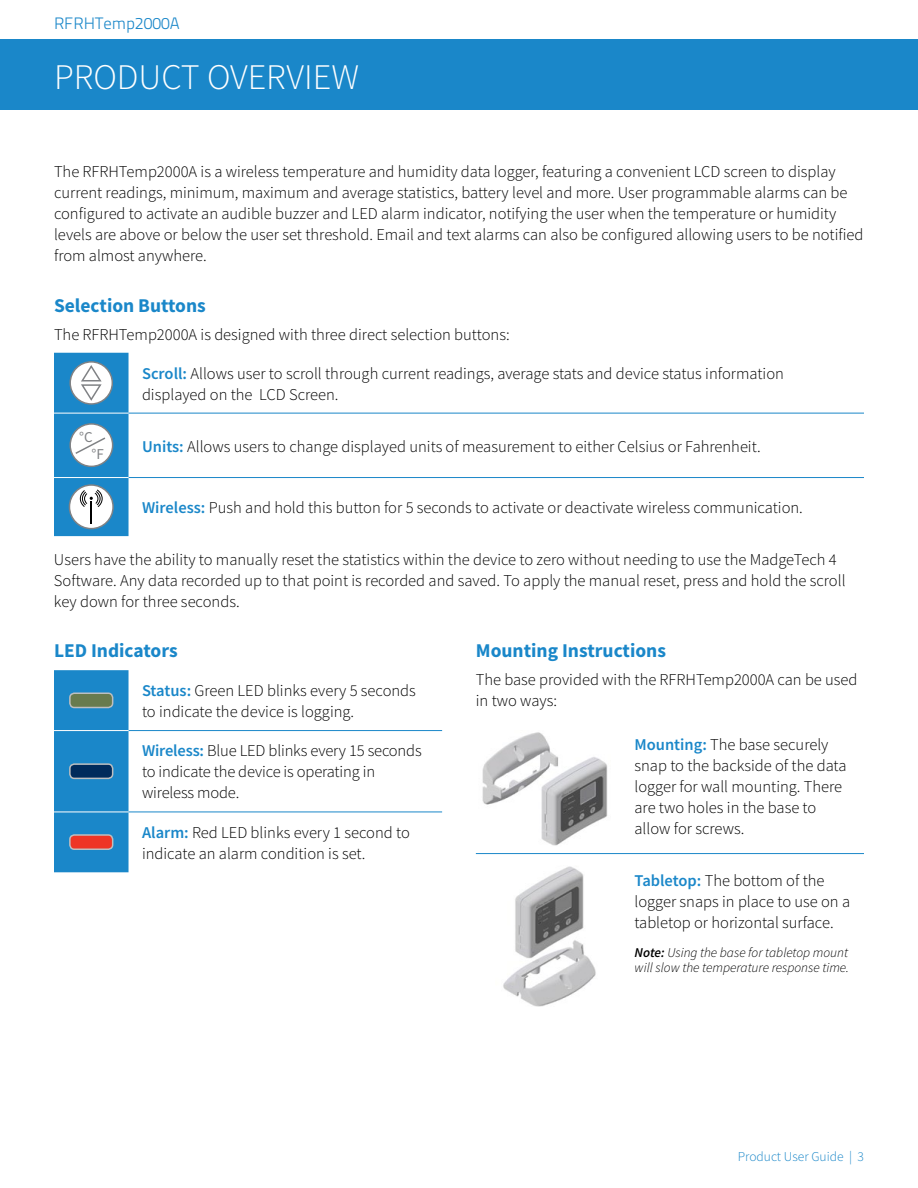
<style>
.page{position:relative;width:918px;height:1188px;background:#fff}
.page>*{position:absolute;margin:0;border:0;box-sizing:border-box;transform-origin:0 0}
.t1{font:300 36px "Source Sans Pro";color:#fff}
.t2{font:700 19.5px "Source Sans Pro";color:#1a87c9}
.t3{font:300 16.5px/21px "Source Sans Pro";color:#000}
.t4{font:300 16.5px "Titillium Text 22 L";color:#1a87c9}
.t5{font:15px "Source Sans Pro";color:#808285}
.t6{font:italic 300 13.5px/15px "Source Sans Pro";color:#000}
.t7{font:300 13.5px "Source Sans Pro";color:#1a87c9}
.s1{font-weight:600;color:#1a87c9}
.s2{font-weight:600}
</style>
<div class="page">
<div style="left:0;top:39px;width:918px;height:71px;background:#1a87c9"></div>
<hr style="left:129px;top:413px;width:735px;height:1px;background:#1a87c9">
<hr style="left:129px;top:477px;width:735px;height:1px;background:#1a87c9">
<svg style="left:54px;top:353px;width:75px;height:183px"></svg>
<div style="left:54px;top:670px;width:75px;height:202px;background:#1a87c9"></div>
<hr style="left:129px;top:730px;width:313px;height:1px;background:#1a87c9">
<hr style="left:129px;top:812px;width:313px;height:1px;background:#1a87c9">
<hr style="left:54px;top:730px;width:75px;height:1px;background:#fff">
<hr style="left:54px;top:812px;width:75px;height:1px;background:#fff">
<div style="left:70px;top:693px;width:43px;height:15px;background:#687b4e;border-radius:4px"></div>
<div style="left:69px;top:693px;width:44px;height:15px;border:2px solid #bcbec0;border-radius:4px"></div>
<div style="left:70px;top:764px;width:43px;height:14px;background:#002b5c;border-radius:4px"></div>
<div style="left:69px;top:763px;width:44px;height:16px;border:2px solid #bcbec0;border-radius:4px"></div>
<div style="left:70px;top:835px;width:43px;height:14px;background:#ee3525;border-radius:4px"></div>
<div style="left:69px;top:834px;width:44px;height:16px;border:2px solid #bcbec0;border-radius:4px"></div>
<hr style="left:476px;top:853px;width:145px;height:1px;background:#1a87c9">
<hr style="left:621px;top:853px;width:243px;height:1px;background:#1a87c9">
<img style="left:482px;top:732px;width:126px;height:114px">
<img style="left:503px;top:866px;width:93px;height:141px">
<p class="t4" style="left:54px;top:12px;width:127px">RFRHTemp2000A</p>
<h1 class="t1" style="left:54px;top:55px;width:307px">PRODUCT OVERVIEW</h1>
<p class="t3" style="left:54px;top:161px;width:811px">The RFRHTemp2000A is a wireless temperature and humidity data logger, featuring a convenient LCD screen to display current readings, minimum, maximum and average statistics, battery level and more. User programmable alarms can be configured to activate an audible buzzer and LED alarm indicator, notifying the user when the temperature or humidity levels are above or below the user set threshold. Email and text alarms can also be configured allowing users to be notified from almost anywhere.</p>
<p class="t2" style="left:54px;top:293px;width:153px">Selection Buttons</p>
<p class="t3" style="left:54px;top:324px;width:457px">The RFRHTemp2000A is designed with three direct selection buttons:</p>
<p class="t3" style="left:142px;top:363px;width:643px"><span class="s1">Scroll:</span> Allows user to scroll through current readings, average stats and device status information displayed on the LCD Screen.</p>
<p class="t5" style="left:79px;top:427px;width:15px">°C</p>
<p class="t5" style="left:91px;top:444px;width:14px">°F</p>
<p class="t3" style="left:142px;top:436px;width:620px"><span class="s1">Units:</span> Allows users to change displayed units of measurement to either Celsius or Fahrenheit.</p>
<p class="t3" style="left:142px;top:497px;width:662px"><span class="s1">Wireless:</span> Push and hold this button for 5 seconds to activate or deactivate wireless communication.</p>
<p class="t3" style="left:54px;top:549px;width:793px">Users have the ability to manually reset the statistics within the device to zero without needing to use the MadgeTech 4<br>Software. Any data recorded up to that point is recorded and saved. To apply the manual reset, press and hold the scroll key down for three seconds.</p>
<p class="t2" style="left:54px;top:638px;width:125px">LED Indicators</p>
<p class="t3" style="left:142px;top:680px;width:275px"><span class="s1">Status:</span> Green LED blinks every 5 seconds to indicate the device is logging.</p>
<p class="t3" style="left:142px;top:740px;width:281px"><span class="s1">Wireless:</span> Blue LED blinks every 15 seconds to indicate the device is operating in wireless mode.</p>
<p class="t3" style="left:142px;top:822px;width:269px"><span class="s1">Alarm:</span> Red LED blinks every 1 second to indicate an alarm condition is set.</p>
<p class="t2" style="left:476px;top:638px;width:192px">Mounting Instructions</p>
<p class="t3" style="left:476px;top:669px;width:383px">The base provided with the RFRHTemp2000A can be used in two ways:</p>
<p class="t3" style="left:634px;top:734px;width:214px"><span class="s1">Mounting:</span> The base securely snap to the backside of the data logger for wall mounting. There are two holes in the base to allow for screws.</p>
<p class="t3" style="left:634px;top:870px;width:217px"><span class="s1">Tabletop:</span> The bottom of the logger snaps in place to use on a tabletop or horizontal surface.</p>
<p class="t6" style="left:634px;top:945px;width:216px"><span class="s2">Note:</span> Using the base for tabletop mount will slow the temperature response time.</p>
<p class="t7" style="left:738px;top:1148px;width:128px">Product User Guide | 3</p>
</div>
